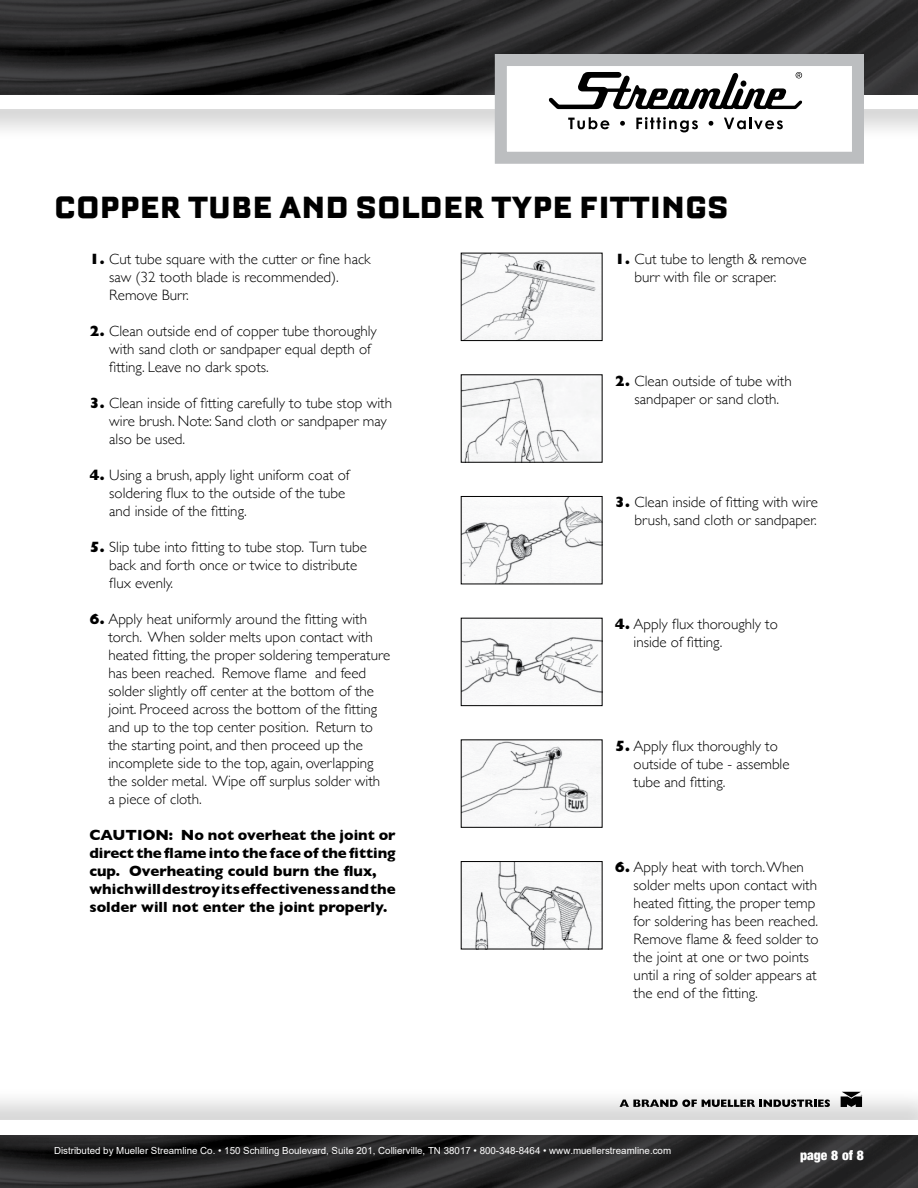
<style>
.page{position:relative;width:918px;height:1188px;background:#fff}
.page>*{position:absolute;margin:0;border:0;box-sizing:border-box;transform-origin:0 0}
.t1{font:900 37.5px "Bourgeois";color:#000}
.t2{font:300 15px/18px "Gill Sans";color:#000}
.t3{font:700 15px/18px "Gill Sans";color:#000}
.t4{font:900 condensed 13.5px "Helvetica Neue";color:#fff}
.t5{font:9.75px "Arial";color:#fff}
.s1{font-weight:800}
</style>
<div class="page">
<div style="left:0;top:82px;width:918px;height:59px;background:#000;opacity:.3"></div>
<div style="left:0;top:95px;width:918px;height:14px;background:#fff"></div>
<img style="left:0;top:0;width:918px;height:95px">
<div style="left:501px;top:60px;width:357px;height:98px;background:#fff"></div>
<div style="left:495px;top:54px;width:369px;height:110px;border:12px solid #bcbec0"></div>
<svg style="left:568px;top:117px;width:41px;height:12px"></svg>
<svg style="left:620px;top:121px;width:5px;height:5px"></svg>
<svg style="left:636px;top:117px;width:62px;height:15px"></svg>
<svg style="left:709px;top:121px;width:4px;height:5px"></svg>
<svg style="left:724px;top:117px;width:59px;height:12px"></svg>
<svg style="left:549px;top:72px;width:253px;height:37px"></svg>
<img style="left:0;top:1148px;width:918px;height:40px">
<div style="left:0;top:1088px;width:918px;height:60px;background:#000;opacity:.3"></div>
<div style="left:0;top:1120px;width:918px;height:14px;background:#fff"></div>
<img style="left:463px;top:255px;width:138px;height:84px">
<div style="left:461px;top:253px;width:142px;height:88px;border:1px solid #000"></div>
<img style="left:463px;top:378px;width:138px;height:83px">
<div style="left:461px;top:374px;width:142px;height:89px;border:1px solid #000"></div>
<img style="left:463px;top:498px;width:138px;height:84px">
<div style="left:461px;top:496px;width:142px;height:88px;border:1px solid #000"></div>
<img style="left:463px;top:623px;width:138px;height:80px">
<div style="left:461px;top:618px;width:142px;height:88px;border:1px solid #000"></div>
<img style="left:463px;top:741px;width:138px;height:85px">
<div style="left:461px;top:739px;width:142px;height:89px;border:1px solid #000"></div>
<img style="left:463px;top:863px;width:138px;height:84px">
<div style="left:461px;top:861px;width:142px;height:88px;border:1px solid #000"></div>
<h1 class="t1" style="left:54px;top:188px;width:676px">COPPER TUBE AND SOLDER TYPE FITTINGS</h1>
<p class="t2" style="left:635px;top:249px;width:174px;text-indent:-20px"><span class="s1">1.</span> Cut tube to length &amp; remove burr with file or scraper.</p>
<p class="t2" style="left:109px;top:249px;width:263px;text-indent:-20px"><span class="s1">1.</span> Cut tube square with the cutter or fine hack saw (32 tooth blade is recommended).<br>Remove Burr.</p>
<p class="t2" style="left:109px;top:321px;width:269px;text-indent:-20px"><span class="s1">2.</span> Clean outside end of copper tube thoroughly with sand cloth or sandpaper equal depth of fitting. Leave no dark spots.</p>
<p class="t2" style="left:109px;top:393px;width:284px;text-indent:-20px"><span class="s1">3.</span> Clean inside of fitting carefully to tube stop with wire brush. Note: Sand cloth or sandpaper may also be used.</p>
<p class="t2" style="left:109px;top:465px;width:242px;text-indent:-20px"><span class="s1">4.</span> Using a brush, apply light uniform coat of soldering flux to the outside of the tube and inside of the fitting.</p>
<p class="t2" style="left:109px;top:537px;width:259px;text-indent:-20px"><span class="s1">5.</span> Slip tube into fitting to tube stop. Turn tube back and forth once or twice to distribute flux evenly.</p>
<p class="t2" style="left:108px;top:609px;width:284px;text-indent:-19px"><span class="s1">6.</span> Apply heat uniformly around the fitting with torch. When solder melts upon contact with heated fitting, the proper soldering temperature has been reached. Remove flame and feed solder slightly off center at the bottom of the joint. Proceed across the bottom of the fitting and up to the top center position. Return to the starting point, and then proceed up the incomplete side to the top, again, overlapping the solder metal. Wipe off surplus solder with a piece of cloth.</p>
<p class="t3" style="left:89px;top:826px;width:308px">CAUTION: No not overheat the joint or direct the flame into the face of the fitting cup. Overheating could burn the flux, which will destroy its effectiveness and the solder will not enter the joint properly.</p>
<p class="t2" style="left:615px;top:371px;width:179px;text-align:center"><span class="s1">2.</span> Clean outside of tube with sandpaper or sand cloth.</p>
<p class="t2" style="left:615px;top:493px;width:205px;text-align:right"><span class="s1">3.</span> Clean inside of fitting with wire brush, sand cloth or sandpaper.</p>
<p class="t2" style="left:634px;top:614px;width:146px;text-indent:-19px"><span class="s1">4.</span> Apply flux thoroughly to inside of fitting.</p>
<p class="t2" style="left:634px;top:736px;width:157px;text-indent:-19px"><span class="s1">5.</span> Apply flux thoroughly to outside of tube - assemble tube and fitting.</p>
<p class="t2" style="left:634px;top:858px;width:187px;text-indent:-19px"><span class="s1">6.</span> Apply heat with torch. When solder melts upon contact with heated fitting, the proper temp for soldering has been reached.<br>Remove flame &amp; feed solder to the joint at one or two points until a ring of solder appears at the end of the fitting.</p>
<p class="t5" style="left:54px;top:1144px;width:619px">Distributed by Mueller Streamline Co. • 150 Schilling Boulevard, Suite 201, Collierville, TN 38017 • 800-348-8464 • www.muellerstreamline.com</p>
<p class="t4" style="left:800px;top:1144px;width:65px">page 8 of 8</p>
</div>
